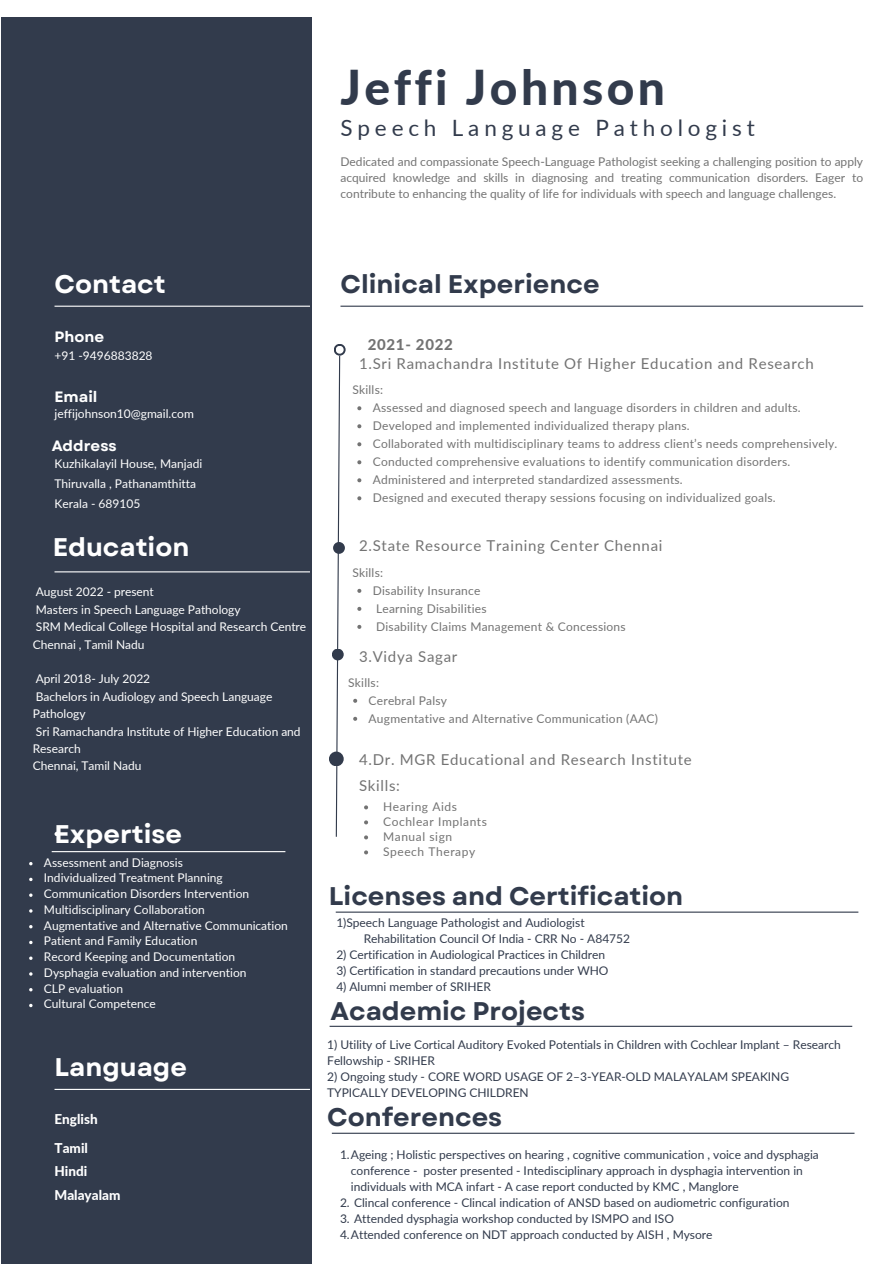
<style>
.page{position:relative;width:894px;height:1264px;background:#fff}
.page>*{position:absolute;margin:0;border:0;box-sizing:border-box;transform-origin:0 0}
.t1{font:800 48px "Lato";letter-spacing:.07em;color:#323b4c}
.t2{font:700 25.5px "Garet";color:#323b4c}
.t3{font:700 25.5px "Garet";color:#fff}
.t4{font:22.5px "Lato";letter-spacing:.215em;color:#323b4c}
.t5{font:15px "Lato";letter-spacing:.045em;color:#737373}
.t6{font:700 15px "Garet";color:#fff}
.t7{font:800 15px "Lato";letter-spacing:.045em;color:#737373}
.t8{font:800 13.5px "Lato";color:#fff}
.t9{font:12px/16px "Lato";color:#323b4c}
.t10{font:12px/16px "Lato";letter-spacing:.02em;color:#737373;text-align:justify}
.t11{font:12px/17.4px "Lato";color:#fff}
.t12{font:12px "Lato";letter-spacing:.045em;color:#737373}
</style>
<div class="page">
<div style="left:1px;top:17px;width:310px;height:1246px;background:#323b4c"></div>
<hr style="left:54px;top:305px;width:256px;height:2px;background:#fff">
<hr style="left:54px;top:571px;width:256px;height:1px;background:#fff">
<hr style="left:340px;top:305px;width:522px;height:2px;background:#323b4c">
<svg style="left:335px;top:354px;width:6px;height:483px"></svg>
<svg style="left:333px;top:344px;width:12px;height:11px"></svg>
<div style="left:335px;top:346px;width:8px;height:8px;background:#fff;border-radius:50%"></div>
<div style="left:333px;top:542px;width:12px;height:12px;background:#323b4c;border-radius:50%"></div>
<div style="left:332px;top:648px;width:11px;height:12px;background:#323b4c;border-radius:50%"></div>
<hr style="left:335px;top:911px;width:523px;height:1px;background:#323b4c">
<svg style="left:54px;top:831px;width:5px;height:5px"></svg>
<svg style="left:29px;top:862px;width:4px;height:3px"></svg>
<svg style="left:29px;top:877px;width:4px;height:4px"></svg>
<svg style="left:29px;top:925px;width:4px;height:3px"></svg>
<svg style="left:29px;top:940px;width:4px;height:4px"></svg>
<svg style="left:29px;top:988px;width:4px;height:3px"></svg>
<svg style="left:29px;top:1003px;width:4px;height:4px"></svg>
<hr style="left:54px;top:1088px;width:256px;height:1px;background:#fff">
<svg style="left:357px;top:406px;width:4px;height:4px"></svg>
<svg style="left:357px;top:424px;width:4px;height:4px"></svg>
<svg style="left:357px;top:442px;width:4px;height:4px"></svg>
<svg style="left:357px;top:460px;width:4px;height:4px"></svg>
<svg style="left:357px;top:478px;width:4px;height:4px"></svg>
<svg style="left:357px;top:496px;width:4px;height:4px"></svg>
<svg style="left:357px;top:589px;width:4px;height:4px"></svg>
<svg style="left:357px;top:607px;width:4px;height:4px"></svg>
<svg style="left:357px;top:625px;width:4px;height:4px"></svg>
<svg style="left:353px;top:698px;width:4px;height:4px"></svg>
<svg style="left:353px;top:716px;width:4px;height:4px"></svg>
<svg style="left:364px;top:805px;width:4px;height:4px"></svg>
<svg style="left:364px;top:820px;width:4px;height:4px"></svg>
<svg style="left:364px;top:835px;width:4px;height:4px"></svg>
<svg style="left:364px;top:850px;width:4px;height:4px"></svg>
<div style="left:329px;top:751px;width:14px;height:15px;background:#323b4c;border-radius:50%"></div>
<hr style="left:329px;top:1025px;width:523px;height:1px;background:#323b4c">
<hr style="left:52px;top:851px;width:233px;height:1px;background:#fff">
<hr style="left:332px;top:1132px;width:522px;height:1px;background:#323b4c">
<p class="t1" style="left:340px;top:58px;width:326px">Jeffi Johnson</p>
<p class="t4" style="left:340px;top:113px;width:415px">Speech Language Pathologist</p>
<p class="t10" style="left:340px;top:153px;width:524px">Dedicated and compassionate Speech-Language Pathologist seeking a challenging position to apply acquired knowledge and skills in diagnosing and treating communication disorders. Eager to contribute to enhancing the quality of life for individuals with speech and language challenges.</p>
<p class="t3" style="left:54px;top:265px;width:113px">Contact</p>
<p class="t6" style="left:54px;top:325px;width:51px">Phone</p>
<p class="t11" style="left:54px;top:346px;width:100px">+91 -9496883828</p>
<p class="t6" style="left:54px;top:385px;width:44px">Email</p>
<p class="t11" style="left:54px;top:404px;width:141px">jeffijohnson10@gmail.com</p>
<p class="t6" style="left:52px;top:435px;width:67px">Address</p>
<p class="t11" style="left:54px;top:454px;width:149px">Kuzhikalayil House, Manjadi</p>
<p class="t11" style="left:54px;top:474px;width:143px">Thiruvalla , Pathanamthitta</p>
<p class="t11" style="left:54px;top:494px;width:87px">Kerala - 689105</p>
<p class="t3" style="left:53px;top:529px;width:138px">Education</p>
<p class="t11" style="left:36px;top:583px;width:119px">August 2022 - present</p>
<p class="t11" style="left:36px;top:600px;width:206px">Masters in Speech Language Pathology</p>
<p class="t11" style="left:36px;top:618px;width:272px">SRM Medical College Hospital and Research Centre</p>
<p class="t11" style="left:33px;top:635px;width:113px">Chennai , Tamil Nadu</p>
<p class="t11" style="left:36px;top:670px;width:116px">April 2018- July 2022</p>
<p class="t11" style="left:33px;top:687px;width:241px">Bachelors in Audiology and Speech Language<br>Pathology</p>
<p class="t11" style="left:33px;top:722px;width:269px">Sri Ramachandra Institute of Higher Education and<br>Research</p>
<p class="t11" style="left:33px;top:757px;width:110px">Chennai, Tamil Nadu</p>
<p class="t3" style="left:54px;top:815px;width:129px">Expertise</p>
<p class="t11" style="left:44px;top:853px;width:140px">Assessment and Diagnosis</p>
<p class="t11" style="left:44px;top:868px;width:180px">Individualized Treatment Planning</p>
<p class="t11" style="left:44px;top:884px;width:207px">Communication Disorders Intervention</p>
<p class="t11" style="left:44px;top:900px;width:162px">Multidisciplinary Collaboration</p>
<p class="t11" style="left:44px;top:916px;width:245px">Augmentative and Alternative Communication</p>
<p class="t11" style="left:44px;top:931px;width:155px">Patient and Family Education</p>
<p class="t11" style="left:44px;top:947px;width:193px">Record Keeping and Documentation</p>
<p class="t11" style="left:44px;top:963px;width:204px">Dysphagia evaluation and intervention</p>
<p class="t11" style="left:44px;top:979px;width:81px">CLP evaluation</p>
<p class="t11" style="left:44px;top:994px;width:113px">Cultural Competence</p>
<p class="t3" style="left:54px;top:1048px;width:134px">Language</p>
<p class="t8" style="left:54px;top:1110px;width:45px">English</p>
<p class="t8" style="left:54px;top:1139px;width:35px">Tamil</p>
<p class="t8" style="left:54px;top:1162px;width:34px">Hindi</p>
<p class="t8" style="left:54px;top:1186px;width:67px">Malayalam</p>
<p class="t2" style="left:340px;top:265px;width:260px">Clinical Experience</p>
<p class="t7" style="left:367px;top:335px;width:87px">2021- 2022</p>
<p class="t5" style="left:359px;top:354px;width:456px">1.Sri Ramachandra Institute Of Higher Education and Research</p>
<p class="t10" style="left:352px;top:381px;width:32px">Skills:</p>
<p class="t10" style="left:372px;top:399px;width:429px">Assessed and diagnosed speech and language disorders in children and adults.</p>
<p class="t10" style="left:372px;top:417px;width:318px">Developed and implemented individualized therapy plans.</p>
<p class="t10" style="left:372px;top:435px;width:466px">Collaborated with multidisciplinary teams to address client’s needs comprehensively.</p>
<p class="t10" style="left:372px;top:453px;width:419px">Conducted comprehensive evaluations to identify communication disorders.</p>
<p class="t10" style="left:372px;top:471px;width:311px">Administered and interpreted standardized assessments.</p>
<p class="t10" style="left:372px;top:489px;width:404px">Designed and executed therapy sessions focusing on individualized goals.</p>
<p class="t5" style="left:359px;top:536px;width:305px">2.State Resource Training Center Chennai</p>
<p class="t10" style="left:352px;top:564px;width:32px">Skills:</p>
<p class="t10" style="left:372px;top:582px;width:109px">Disability Insurance</p>
<p class="t10" style="left:376px;top:600px;width:112px">Learning Disabilities</p>
<p class="t10" style="left:376px;top:618px;width:251px">Disability Claims Management &amp; Concessions</p>
<p class="t5" style="left:359px;top:647px;width:100px">3.Vidya Sagar</p>
<p class="t10" style="left:348px;top:674px;width:32px">Skills:</p>
<p class="t10" style="left:368px;top:692px;width:80px">Cerebral Palsy</p>
<p class="t10" style="left:368px;top:710px;width:291px">Augmentative and Alternative Communication (AAC)</p>
<p class="t5" style="left:359px;top:750px;width:334px">4.Dr. MGR Educational and Research Institute</p>
<p class="t5" style="left:359px;top:776px;width:42px">Skills:</p>
<p class="t12" style="left:383px;top:799px;width:75px">Hearing Aids</p>
<p class="t12" style="left:383px;top:814px;width:105px">Cochlear Implants</p>
<p class="t12" style="left:383px;top:829px;width:71px">Manual sign</p>
<p class="t12" style="left:383px;top:844px;width:94px">Speech Therapy</p>
<p class="t2" style="left:329px;top:877px;width:355px">Licenses and Certification</p>
<p class="t9" style="left:336px;top:914px;width:250px">1)Speech Language Pathologist and Audiologist</p>
<p class="t9" style="left:363px;top:930px;width:268px">Rehabilitation Council Of India - CRR No - A84752</p>
<p class="t9" style="left:336px;top:946px;width:270px">2) Certification in Audiological Practices in Children</p>
<p class="t9" style="left:336px;top:962px;width:273px">3) Certification in standard precautions under WHO</p>
<p class="t9" style="left:336px;top:978px;width:156px">4) Alumni member of SRIHER</p>
<p class="t2" style="left:330px;top:993px;width:256px">Academic Projects</p>
<p class="t9" style="left:327px;top:1036px;width:515px">1) Utility of Live Cortical Auditory Evoked Potentials in Children with Cochlear Implant – Research<br>Fellowship - SRIHER</p>
<p class="t9" style="left:327px;top:1068px;width:463px">2) Ongoing study - CORE WORD USAGE OF 2–3-YEAR-OLD MALAYALAM SPEAKING</p>
<p class="t9" style="left:327px;top:1084px;width:203px">TYPICALLY DEVELOPING CHILDREN</p>
<p class="t2" style="left:327px;top:1098px;width:176px">Conferences</p>
<p class="t9" style="left:351px;top:1146px;width:469px;text-indent:-11px">1.Ageing ; Holistic perspectives on hearing , cognitive communication , voice and dysphagia conference - poster presented - Intedisciplinary approach in dysphagia intervention in individuals with MCA infart - A case report conducted by KMC , Manglore</p>
<p class="t9" style="left:340px;top:1194px;width:451px">2. Clincal conference - Clincal indication of ANSD based on audiometric configuration</p>
<p class="t9" style="left:340px;top:1210px;width:335px">3. Attended dysphagia workshop conducted by ISMPO and ISO</p>
<p class="t9" style="left:340px;top:1226px;width:374px">4.Attended conference on NDT approach conducted by AISH , Mysore</p>
</div>
